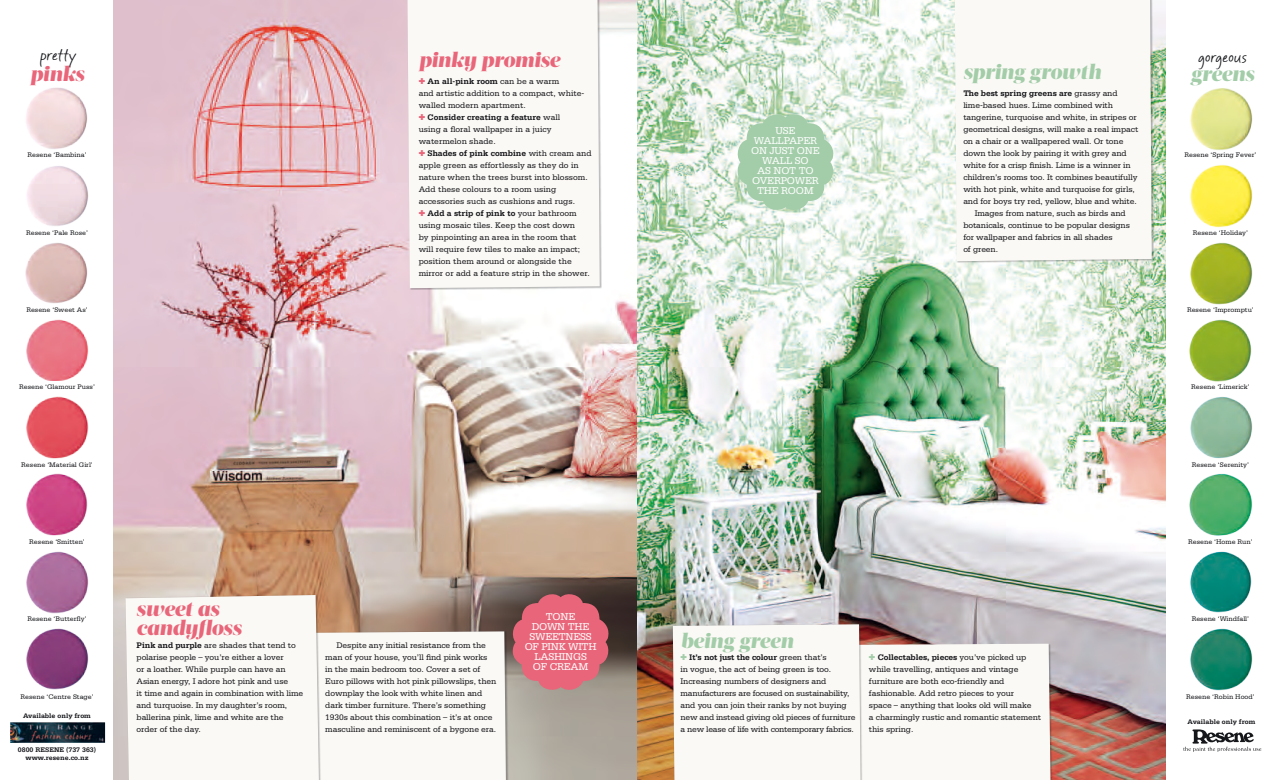
<style>
.page{position:relative;width:1276px;height:780px;background:#fff}
.page>*{position:absolute;margin:0;border:0;box-sizing:border-box;transform-origin:0 0}
.t1{font:italic 900 21px/19px "Acta Display";letter-spacing:-.01em;color:#e9667a}
.t2{font:italic 900 21px "Acta Display";letter-spacing:-.01em;color:#a3cda9}
.t3{font:16px "Mayfield";letter-spacing:.005em;color:#15161a}
.t4{font:10.5px/10px "Serifa";letter-spacing:-.025em;color:#fff;text-align:center}
.t5{font:8.5px/12px "Serifa";letter-spacing:-.01em;color:#15161a}
.t6{font:700 8.5px "Serifa";letter-spacing:-.01em;color:#15161a}
.t7{font:7px "Serifa";color:#15161a}
.t8{font:700 7px/8.4px "Serifa";color:#15161a;text-align:center}
.s1{color:#e9667a}
.s2{font-weight:700}
.s3{font-weight:400}
.s4{color:#a3cda9}
</style>
<div class="page">
<img style="left:113px;top:0;width:1052px;height:780px">
<div style="left:407px;top:0;width:193px;height:288px;background:#fbf9f5"></div>
<div style="left:954px;top:0;width:200px;height:263px;background:#15161a;opacity:.3"></div>
<div style="left:955px;top:0;width:196px;height:261px;background:#fbf9f5"></div>
<svg style="left:673px;top:624px;width:377px;height:156px"></svg>
<svg style="left:126px;top:591px;width:485px;height:189px"></svg>
<svg style="left:735px;top:111px;width:101px;height:102px;background:#b5d6b9"></svg>
<img style="left:10px;top:722px;width:95px;height:20px">
<img style="left:26px;top:87px;width:61px;height:62px">
<img style="left:27px;top:166px;width:61px;height:60px">
<img style="left:25px;top:243px;width:63px;height:61px">
<img style="left:26px;top:319px;width:63px;height:61px">
<img style="left:26px;top:396px;width:63px;height:63px">
<img style="left:26px;top:473px;width:62px;height:63px">
<img style="left:26px;top:551px;width:63px;height:63px">
<img style="left:26px;top:628px;width:63px;height:62px">
<img style="left:1190px;top:88px;width:63px;height:62px">
<img style="left:1190px;top:164px;width:63px;height:64px">
<img style="left:1190px;top:242px;width:63px;height:62px">
<img style="left:1189px;top:319px;width:63px;height:63px">
<img style="left:1190px;top:397px;width:63px;height:62px">
<img style="left:1189px;top:473px;width:63px;height:63px">
<img style="left:1190px;top:551px;width:62px;height:62px">
<img style="left:1190px;top:628px;width:63px;height:63px">
<svg style="left:1183px;top:729px;width:78px;height:22px"></svg>
<h2 class="t3" style="left:40px;top:44px;width:38px">pretty</h2>
<h1 class="t1" style="left:419px;top:51px;width:143px">pinky promise</h1>
<h1 class="t1" style="left:30px;top:64px;width:55px">pinks</h1>
<h1 class="t2" style="left:963px;top:59px;width:139px">spring growth</h1>
<p class="t5" style="left:419px;top:75px;width:174px"><span class="s1">✚</span> <span class="s2">An all-pink room</span> can be a warm<br>and artistic addition to a compact, white&shy;walled modern apartment.<br><span class="s1">✚</span> <span class="s2">Consider creating a feature</span> wall<br>using a floral wallpaper in a juicy watermelon shade.<br><span class="s1">✚</span> <span class="s2">Shades of pink combine</span> with cream and apple green as effortlessly as they do in nature when the trees burst into blossom.<br>Add these colours to a room using accessories such as cushions and rugs.<br><span class="s1">✚</span> <span class="s2">Add a strip of pink to</span> your bathroom using mosaic tiles. Keep the cost down<br>by pinpointing an area in the room that will require few tiles to make an impact; position them around or alongside the mirror or add a feature strip in the shower.</p>
<p class="t6" style="left:963px;top:88px;width:156px">The best spring greens are <span class="s3">grassy and</span></p>
<p class="t5" style="left:963px;top:99px;width:151px">lime-based hues. Lime combined with</p>
<p class="t5" style="left:963px;top:111px;width:175px">tangerine, turquoise and white, in stripes or</p>
<p class="t5" style="left:963px;top:123px;width:176px">geometrical designs, will make a real impact</p>
<p class="t5" style="left:963px;top:135px;width:162px">on a chair or a wallpapered wall. Or tone</p>
<p class="t5" style="left:963px;top:147px;width:165px">down the look by pairing it with grey and</p>
<p class="t5" style="left:963px;top:159px;width:169px">white for a crisp finish. Lime is a winner in</p>
<p class="t5" style="left:963px;top:171px;width:176px">children’s rooms too. It combines beautifully</p>
<p class="t5" style="left:963px;top:183px;width:173px">with hot pink, white and turquoise for girls,</p>
<p class="t5" style="left:963px;top:195px;width:175px">and for boys try red, yellow, blue and white.</p>
<p class="t5" style="left:974px;top:207px;width:152px">Images from nature, such as birds and</p>
<p class="t5" style="left:963px;top:219px;width:168px">botanicals, continue to be popular designs</p>
<p class="t5" style="left:963px;top:231px;width:151px">for wallpaper and fabrics in all shades</p>
<p class="t5" style="left:963px;top:243px;width:36px">of green.</p>
<p class="t4" style="left:775px;top:125px;width:21px">use</p>
<p class="t4" style="left:754px;top:135px;width:4px">wall</p>
<p class="t4" style="left:783px;top:135px;width:35px">paper</p>
<p class="t4" style="left:751px;top:145px;width:70px">on just one</p>
<p class="t4" style="left:762px;top:155px;width:4px">wall</p>
<p class="t4" style="left:795px;top:155px;width:15px">so</p>
<p class="t4" style="left:757px;top:165px;width:58px">as not to</p>
<p class="t4" style="left:752px;top:175px;width:68px">overpower</p>
<p class="t4" style="left:757px;top:185px;width:58px">the room</p>
<p class="t7" style="left:28px;top:151px;width:61px">Resene ‘Bambina’</p>
<p class="t7" style="left:26px;top:228px;width:63px">Resene ‘Pale Rose’</p>
<p class="t7" style="left:26px;top:306px;width:63px">Resene ‘Sweet As’</p>
<p class="t7" style="left:19px;top:383px;width:77px">Resene ‘Glamour Puss’</p>
<p class="t7" style="left:21px;top:460px;width:73px">Resene ‘Material Girl’</p>
<p class="t7" style="left:29px;top:538px;width:57px">Resene ‘Smitten’</p>
<p class="t7" style="left:28px;top:615px;width:61px">Resene ‘Butterfly’</p>
<p class="t7" style="left:21px;top:692px;width:75px">Resene ‘Centre Stage’</p>
<p class="t8" style="left:23px;top:711px;width:69px">Available only from</p>
<p class="t8" style="left:18px;top:745px;width:80px">0800 RESENE (737 363) www.resene.co.nz</p>
<h1 class="t1" style="left:137px;top:599px;width:106px">sweet as candyfloss</h1>
<p class="t5" style="left:137px;top:639px;width:168px"><span class="s2">Pink and purple</span> are shades that tend to polarise people – you’re either a lover<br>or a loather. While purple can have an Asian energy, I adore hot pink and use<br>it time and again in combination with lime and turquoise. In my daughter’s room, ballerina pink, lime and white are the order of the day.</p>
<p class="t5" style="left:325px;top:639px;width:173px;text-indent:11px">Despite any initial resistance from the man of your house, you’ll find pink works in the main bedroom too. Cover a set of Euro pillows with hot pink pillowslips, then downplay the look with white linen and dark timber furniture. There’s something 1930s about this combination – it’s at once masculine and reminiscent of a bygone era.</p>
<p class="t4" style="left:525px;top:611px;width:73px">tone<br>down the sweetness of pink with lashings<br>of cream</p>
<h1 class="t2" style="left:680px;top:628px;width:114px">being green</h1>
<p class="t5" style="left:680px;top:651px;width:177px"><span class="s4">✚</span> <span class="s2">It’s not just the colour</span> green that’s<br>in vogue, the act of being green is too.<br>Increasing numbers of designers and manufacturers are focused on sustainability, and you can join their ranks by not buying new and instead giving old pieces of furniture a new lease of life with contemporary fabrics.</p>
<p class="t5" style="left:869px;top:651px;width:174px"><span class="s4">✚</span> <span class="s2">Collectables, pieces</span> you’ve picked up while travelling, antiques and vintage furniture are both eco-friendly and fashionable. Add retro pieces to your<br>space – anything that looks old will make<br>a charmingly rustic and romantic statement this spring.</p>
<h2 class="t3" style="left:1198px;top:46px;width:50px">gorgeous</h2>
<h1 class="t2" style="left:1190px;top:61px;width:65px">greens</h1>
<p class="t7" style="left:1184px;top:151px;width:73px">Resene ‘Spring Fever’</p>
<p class="t7" style="left:1192px;top:228px;width:57px">Resene ‘Holiday’</p>
<p class="t7" style="left:1187px;top:306px;width:68px">Resene ‘Impromptu’</p>
<p class="t7" style="left:1191px;top:383px;width:60px">Resene ‘Limerick’</p>
<p class="t7" style="left:1191px;top:460px;width:59px">Resene ‘Serenity’</p>
<p class="t7" style="left:1188px;top:537px;width:66px">Resene ‘Home Run’</p>
<p class="t7" style="left:1191px;top:615px;width:59px">Resene ‘Windfall’</p>
<p class="t7" style="left:1186px;top:692px;width:70px">Resene ‘Robin Hood’</p>
<p class="t8" style="left:1187px;top:717px;width:69px">Available only from</p>
</div>
